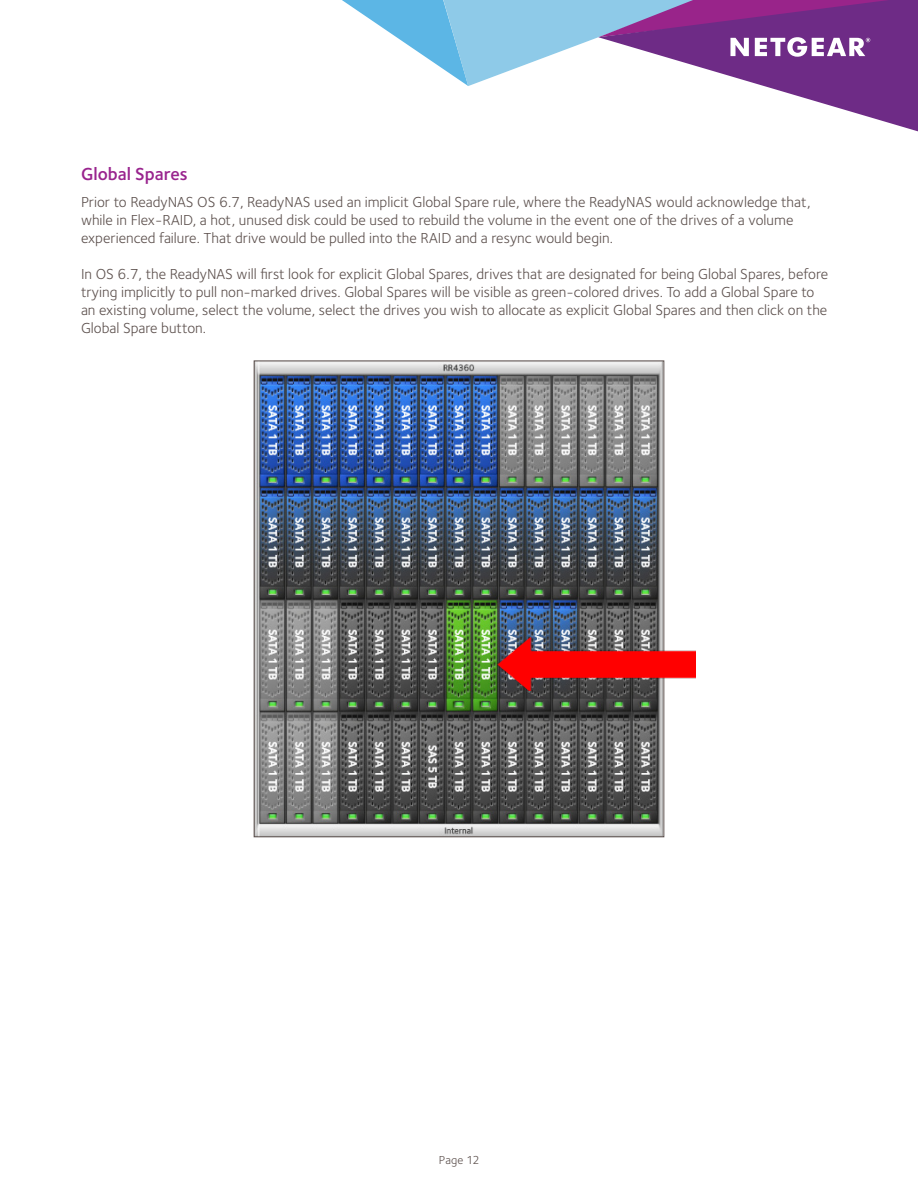
<style>
.page{position:relative;width:918px;height:1188px;background:#fff}
.page>*{position:absolute;margin:0;border:0;box-sizing:border-box;transform-origin:0 0}
.head{font:600 18px "Foundry Sterling";color:#99248e}
.t1{font:15px/18px "Foundry Sterling";color:#5d514e}
.t2{font:12px "Foundry Sterling";letter-spacing:.01em;color:#5d514e}
</style>
<div class="page">
<svg style="left:342px;top:0;width:576px;height:132px"></svg>
<img style="left:256px;top:363px;width:406px;height:472px">
<img style="left:497px;top:637px;width:199px;height:54px">
<p class="head" style="left:81px;top:163px;width:108px">Global Spares</p>
<p class="t1" style="left:81px;top:193px;width:731px">Prior to ReadyNAS OS 6.7, ReadyNAS used an implicit Global Spare rule, where the ReadyNAS would acknowledge that, while in Flex-RAID, a hot, unused disk could be used to rebuild the volume in the event one of the drives of a volume experienced failure. That drive would be pulled into the RAID and a resync would begin.</p>
<p class="t1" style="left:81px;top:265px;width:749px">In OS 6.7, the ReadyNAS will first look for explicit Global Spares, drives that are designated for being Global Spares, before trying implicitly to pull non-marked drives. Global Spares will be visible as green-colored drives. To add a Global Spare to an existing volume, select the volume, select the drives you wish to allocate as explicit Global Spares and then click on the Global Spare button.</p>
<p class="t2" style="left:439px;top:1153px;width:42px">Page 12</p>
</div>
